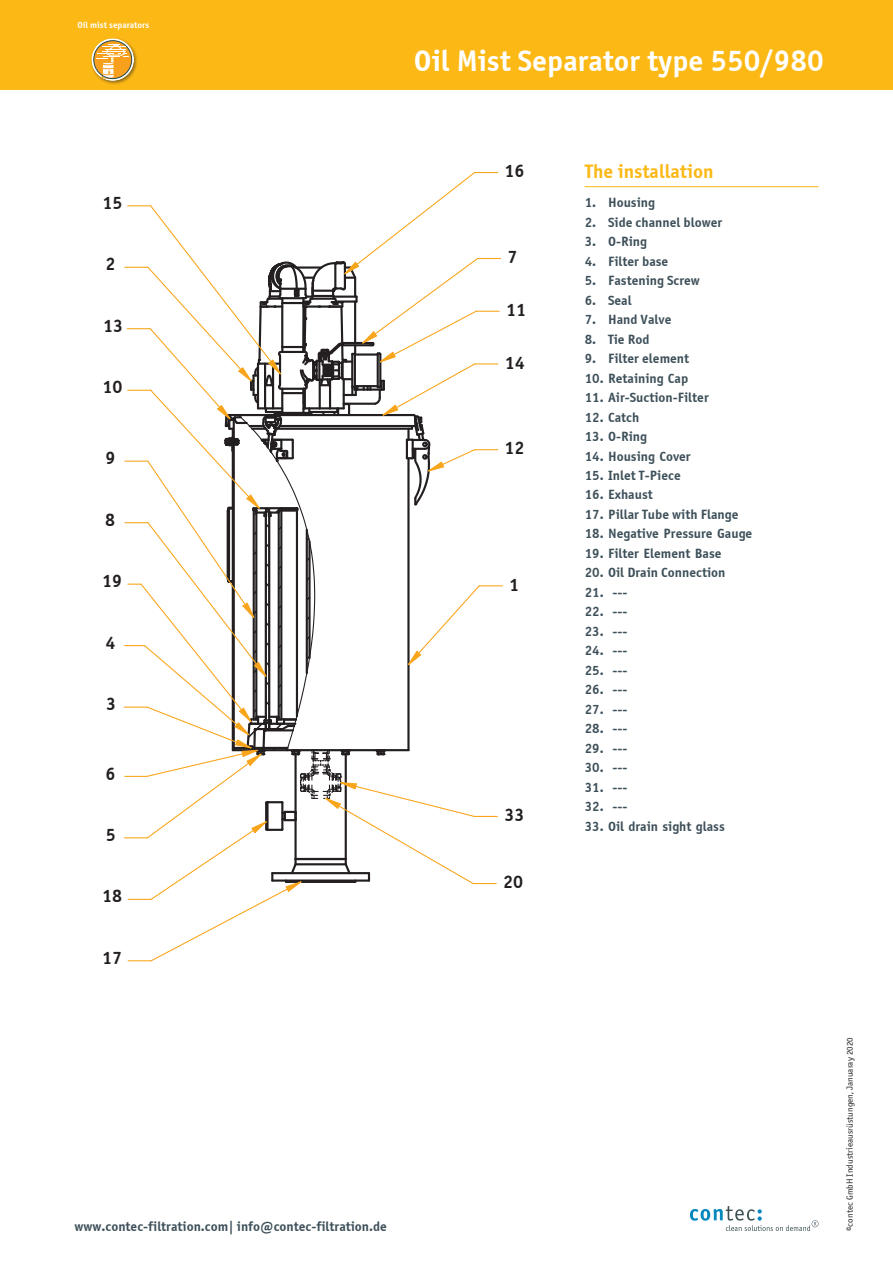
<style>
.page{position:relative;width:893px;height:1263px;background:#fff}
.page>*{position:absolute;margin:0;border:0;box-sizing:border-box;transform-origin:0 0}
.t1{font:700 30px "Officina Sans ATT";color:#fff}
.t2{font:700 19.5px "Officina Sans ATT";color:#fcb814}
.t3{font:700 18px "Officina Sans A";color:#231f20}
.t4{font:700 13.5px "Officina Sans ATT";color:#3d4f59}
.t5{font:700 13.5px "Officina Sans A";color:#3d4f59}
.t6{font:9px "Officina Sans A";color:#231f20}
.t7{font:700 9px "Officina Sans ATT";color:#fff}
.s1{font-family:"Officina Sans A"}
.s2{font-family:"Officina Sans ATT"}
</style>
<div class="page">
<div style="left:0;top:0;width:893px;height:90px;background:#fcb814"></div>
<svg style="left:690px;top:1206px;width:129px;height:25px"></svg>
<div style="left:90px;top:37px;width:49px;height:48px;background:#231f20;opacity:.5"></div>
<svg style="left:91px;top:38px;width:43px;height:43px"></svg>
<svg style="left:93px;top:40px;width:39px;height:39px;background:#e6b45f"></svg>
<hr style="left:585px;top:186px;width:234px;height:1px;background:#fcb814">
<svg style="left:124px;top:172px;width:378px;height:790px"></svg>
<p class="t7" style="left:77px;top:19px;width:73px">Oil mist separators</p>
<h1 class="t1" style="left:414px;top:42px;width:411px">Oil Mist Separator t<span class="s1">yp</span>e 550/980</h1>
<h3 class="t3" style="left:103px;top:192px;width:21px">15</h3>
<h3 class="t3" style="left:105px;top:253px;width:12px">2</h3>
<h3 class="t3" style="left:103px;top:315px;width:22px">13</h3>
<h3 class="t3" style="left:102px;top:376px;width:22px">10</h3>
<h3 class="t3" style="left:105px;top:447px;width:12px">9</h3>
<h3 class="t3" style="left:105px;top:509px;width:12px">8</h3>
<h3 class="t3" style="left:102px;top:570px;width:22px">19</h3>
<h3 class="t3" style="left:106px;top:631px;width:12px">4</h3>
<h3 class="t3" style="left:106px;top:693px;width:12px">3</h3>
<h3 class="t3" style="left:105px;top:762px;width:12px">6</h3>
<h3 class="t3" style="left:106px;top:824px;width:11px">5</h3>
<h3 class="t3" style="left:102px;top:885px;width:22px">18</h3>
<h3 class="t3" style="left:102px;top:947px;width:22px">17</h3>
<p class="t5" style="left:74px;top:1218px;width:314px">www.contec-filtration.<span class="s2">com</span>| info@contec-filtration.de</p>
<h3 class="t3" style="left:504px;top:160px;width:22px">16</h3>
<h3 class="t3" style="left:507px;top:246px;width:12px">7</h3>
<h3 class="t3" style="left:506px;top:299px;width:22px">11</h3>
<h3 class="t3" style="left:505px;top:351px;width:22px">14</h3>
<h3 class="t3" style="left:504px;top:437px;width:22px">12</h3>
<h3 class="t3" style="left:509px;top:573px;width:12px">1</h3>
<h3 class="t3" style="left:504px;top:804px;width:22px">33</h3>
<h3 class="t3" style="left:503px;top:871px;width:22px">20</h3>
<h2 class="t2" style="left:585px;top:159px;width:130px">The installation</h2>
<p class="t4" style="left:585px;top:194px;width:72px">1. Housing</p>
<p class="t4" style="left:585px;top:214px;width:139px">2. Side channel blower</p>
<p class="t5" style="left:585px;top:233px;width:64px"><span class="s2">3.</span> O-Ring</p>
<p class="t4" style="left:585px;top:253px;width:85px">4. <span class="s1">Filter</span> base</p>
<p class="t4" style="left:585px;top:272px;width:117px">5. Fastening Screw</p>
<p class="t4" style="left:585px;top:292px;width:49px">6. Seal</p>
<p class="t4" style="left:585px;top:311px;width:88px">7. Hand Valve</p>
<p class="t4" style="left:585px;top:331px;width:66px">8. Tie Rod</p>
<p class="t5" style="left:585px;top:350px;width:106px"><span class="s2">9.</span> Filter element</p>
<p class="t4" style="left:585px;top:370px;width:105px">10. Retaining Cap</p>
<p class="t4" style="left:585px;top:389px;width:126px">11. Air-Suction-Filter</p>
<p class="t4" style="left:585px;top:409px;width:56px">12. Catch</p>
<p class="t5" style="left:585px;top:428px;width:64px"><span class="s2">13.</span> O-Ring</p>
<p class="t4" style="left:585px;top:448px;width:108px">14. Housing Cover</p>
<p class="t4" style="left:585px;top:467px;width:98px">15. Inlet T-Piece</p>
<p class="t4" style="left:585px;top:487px;width:70px">16. Exhaust</p>
<p class="t4" style="left:585px;top:506px;width:155px">17. Pillar Tube with Flange</p>
<p class="t4" style="left:585px;top:525px;width:169px">18. Negative Pressure Gauge</p>
<p class="t4" style="left:585px;top:545px;width:138px">19. Filter Element Base</p>
<p class="t4" style="left:585px;top:564px;width:142px">20. Oil Drain Connection</p>
<p class="t4" style="left:585px;top:584px;width:44px">21. <span class="s1">---</span></p>
<p class="t4" style="left:585px;top:603px;width:44px">22. <span class="s1">---</span></p>
<p class="t4" style="left:585px;top:623px;width:44px">23. <span class="s1">---</span></p>
<p class="t4" style="left:585px;top:642px;width:44px">24. <span class="s1">---</span></p>
<p class="t4" style="left:585px;top:662px;width:44px">25. <span class="s1">---</span></p>
<p class="t4" style="left:585px;top:681px;width:44px">26. <span class="s1">---</span></p>
<p class="t4" style="left:585px;top:701px;width:44px">27. <span class="s1">---</span></p>
<p class="t4" style="left:585px;top:720px;width:44px">28. <span class="s1">---</span></p>
<p class="t4" style="left:585px;top:740px;width:44px">29. <span class="s1">---</span></p>
<p class="t4" style="left:585px;top:759px;width:44px">30. <span class="s1">---</span></p>
<p class="t4" style="left:585px;top:779px;width:44px">31. <span class="s1">---</span></p>
<p class="t4" style="left:585px;top:798px;width:44px">32. <span class="s1">---</span></p>
<p class="t4" style="left:585px;top:818px;width:142px">33. Oil drain sight glass</p>
<p class="t6" style="left:844px;top:1231px;width:195px;rotate:-90deg">©contec GmbH Industrieausrüstungen, Januaray 2020</p>
</div>
